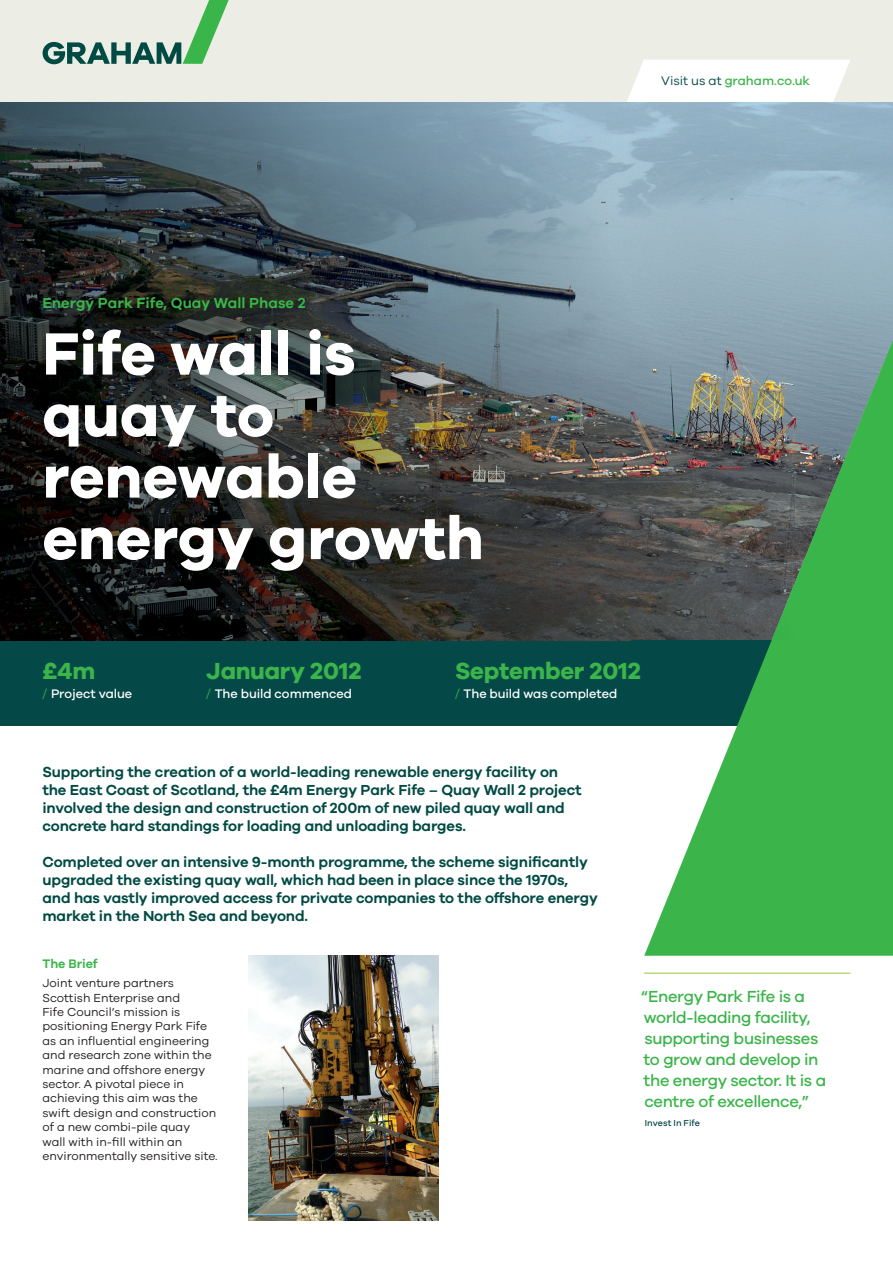
<style>
.page{position:relative;width:893px;height:1263px;background:#fff}
.page>*{position:absolute;margin:0;border:0;box-sizing:border-box;transform-origin:0 0}
.t1{font:700 61.5px/61.5px "Galano Grotesque";color:#fff}
.t2{font:700 24px "Galano Grotesque";letter-spacing:-.01em;color:#3bb54a}
.t3{font:500 16.5px/21px "Galano Grotesque";letter-spacing:-.025em;color:#3bb54a}
.t4{font:600 15px/18px "Galano Grotesque";letter-spacing:-.01em;color:#004a44}
.t5{font:600 15px "Galano Grotesque";color:#3ab54a}
.t6{font:500 12.75px "Galano Grotesque";letter-spacing:-.005em;color:#fff}
.t7{font:500 12.75px "Galano Grotesque";letter-spacing:-.01em;color:#3bb54a}
.t8{font:600 12.75px "Galano Grotesque";letter-spacing:-.005em;color:#3bb54a}
.t9{font:12px/14.4px "Galano Grotesque";color:#231f20}
.t10{font:500 9px "Galano Grotesque";letter-spacing:.01em;color:#044948}
.s1{font-weight:400;color:#044948}
.s2{font-weight:400;color:#3bb54a}
</style>
<div class="page">
<div style="left:0;top:0;width:893px;height:102px;background:#eceee6"></div>
<svg style="left:627px;top:60px;width:223px;height:42px;background:#fdfdfd"></svg>
<div style="left:0;top:640px;width:893px;height:85px;background:#044948"></div>
<svg style="left:644px;top:640px;width:249px;height:316px;fill:#3bb54a"></svg>
<img style="left:249px;top:956px;width:189px;height:264px">
<img style="left:0;top:102px;width:630px;height:538px">
<img style="left:630px;top:102px;width:263px;height:323px">
<img style="left:630px;top:425px;width:142px;height:215px">
<img style="left:772px;top:340px;width:121px;height:300px">
<svg style="left:43px;top:0;width:186px;height:64px"></svg>
<hr style="left:644px;top:973px;width:206px;height:1px;background:#93c83d">
<p class="t7" style="left:661px;top:73px;width:150px"><span class="s1">Visit us at</span> graham.co.uk</p>
<p class="t5" style="left:42px;top:294px;width:265px">Energy Park Fife, Quay Wall Phase 2</p>
<h1 class="t1" style="left:42px;top:321px;width:443px">Fife wall is quay to renewable energy growth</h1>
<h2 class="t2" style="left:43px;top:656px;width:54px">£4m</h2>
<p class="t6" style="left:43px;top:686px;width:91px"><span class="s2">/</span> Project value</p>
<h2 class="t2" style="left:206px;top:656px;width:157px">January 2012</h2>
<p class="t6" style="left:206px;top:686px;width:147px"><span class="s2">/</span> The build commenced</p>
<h2 class="t2" style="left:455px;top:656px;width:188px">September 2012</h2>
<p class="t6" style="left:455px;top:686px;width:164px"><span class="s2">/</span> The build was completed</p>
<p class="t4" style="left:42px;top:763px;width:541px">Supporting the creation of a world-leading renewable energy facility on the East Coast of Scotland, the £4m Energy Park Fife – Quay Wall 2 project involved the design and construction of 200m of new piled quay wall and concrete hard standings for loading and unloading barges.</p>
<p class="t4" style="left:42px;top:853px;width:557px">Completed over an intensive 9-month programme, the scheme significantly upgraded the existing quay wall, which had been in place since the 1970s, and has vastly improved access for private companies to the offshore energy market in the North Sea and beyond.</p>
<p class="t8" style="left:43px;top:956px;width:57px">The Brief</p>
<p class="t9" style="left:43px;top:975px;width:177px">Joint venture partners<br>Scottish Enterprise and<br>Fife Council’s mission is positioning Energy Park Fife as an influential engineering and research zone within the marine and offshore energy sector. A pivotal piece in achieving this aim was the swift design and construction of a new combi-pile quay<br>wall with in-fill within an environmentally sensitive site.</p>
<p class="t3" style="left:641px;top:985px;width:187px">“Energy Park Fife is a world-leading facility, supporting businesses to grow and develop in the energy sector. It is a centre of excellence,”</p>
<p class="t10" style="left:645px;top:1117px;width:57px">Invest In Fife</p>
</div>
